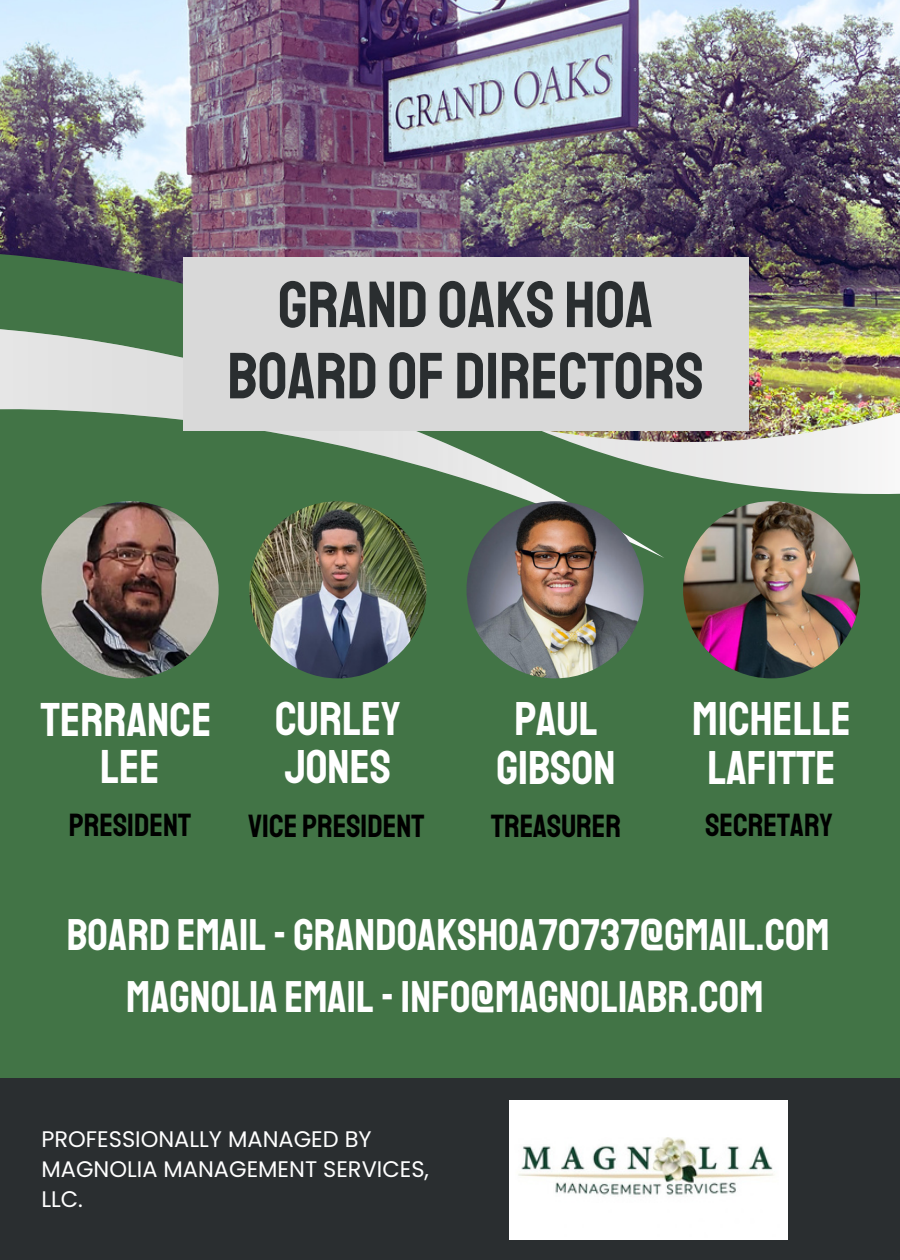
<style>
.page{position:relative;width:900px;height:1260px;background:#427446}
.page>*{position:absolute;margin:0;border:0;box-sizing:border-box;transform-origin:0 0}
.t1{font:65.5px "Staatliches";color:#2a2e30}
.t2{font:48px "Staatliches";color:#fff}
.t3{font:45px "Staatliches";color:#fff}
.t4{font:32.5px "Staatliches";color:#000}
.t5{font:22.5px/30px "Poppins";color:#fff}
</style>
<div class="page">
<img style="left:0;top:0;width:900px;height:235px">
<img style="left:0;top:235px;width:900px;height:403px">
<svg style="left:0;top:310px;width:664px;height:254px"></svg>
<div style="left:0;top:1079px;width:900px;height:181px;background:#2a2e30"></div>
<div style="left:183px;top:257px;width:565px;height:174px;background:#d9d9d9"></div>
<img style="left:41px;top:501px;width:178px;height:177px;border-radius:50%">
<img style="left:249px;top:501px;width:178px;height:177px;border-radius:50%">
<img style="left:683px;top:501px;width:177px;height:177px;border-radius:50%">
<img style="left:466px;top:501px;width:178px;height:177px;border-radius:50%">
<img style="left:510px;top:1101px;width:277px;height:138px">
<p class="t1" style="left:278px;top:265px;width:377px">GRAND OAKS HOA</p>
<p class="t1" style="left:227px;top:336px;width:478px">BOARD OF DIRECTORS</p>
<p class="t2" style="left:41px;top:690px;width:172px">TERRANCE</p>
<p class="t2" style="left:100px;top:737px;width:61px">LEE</p>
<p class="t2" style="left:275px;top:689px;width:127px">CURLEY</p>
<p class="t2" style="left:285px;top:738px;width:108px">JONES</p>
<p class="t2" style="left:514px;top:690px;width:85px">PAUL</p>
<p class="t2" style="left:497px;top:738px;width:121px">GIBSON</p>
<p class="t2" style="left:692px;top:690px;width:160px">MICHELLE</p>
<p class="t2" style="left:707px;top:738px;width:130px">LAFITTE</p>
<p class="t4" style="left:69px;top:805px;width:124px">PRESIDENT</p>
<p class="t4" style="left:248px;top:806px;width:178px">VICE PRESIDENT</p>
<p class="t4" style="left:491px;top:806px;width:132px">TREASURER</p>
<p class="t4" style="left:705px;top:805px;width:129px">SECRETARY</p>
<p class="t3" style="left:67px;top:907px;width:765px">BOARD EMAIL- GRANDOAKSHOA70737@GMAIL.COM</p>
<p class="t3" style="left:126px;top:969px;width:639px">MAGNOLIA EMAIL-INFO@MAGNOLIABR.COM</p>
<p class="t5" style="left:41px;top:1124px;width:332px">PROFESSIONALLY MANAGED BY</p>
<p class="t5" style="left:41px;top:1154px;width:389px">MAGNOLIA MANAGEMENT SERVICES,<br>LLC.</p>
</div>
